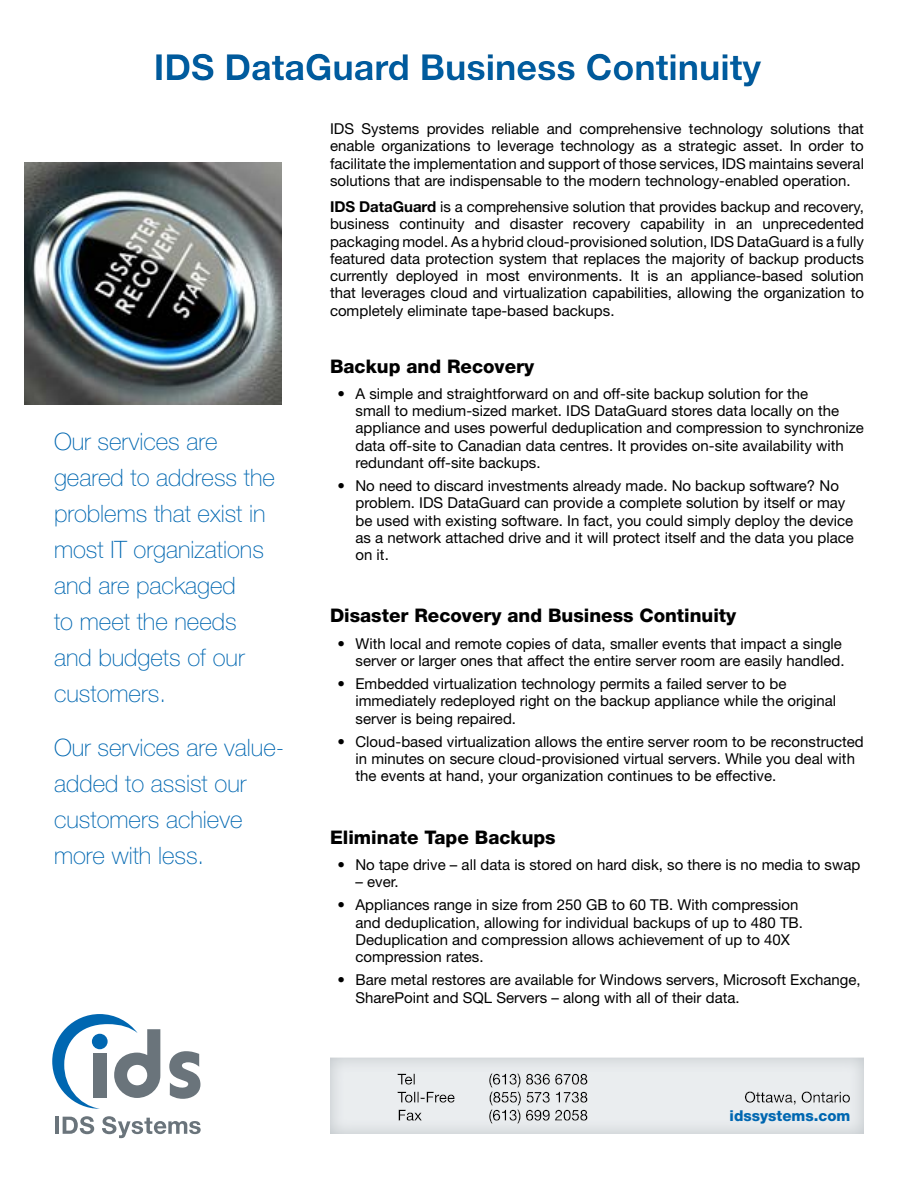
<style>
.page{position:relative;width:918px;height:1188px;background:#fff}
.page>*{position:absolute;margin:0;border:0;box-sizing:border-box;transform-origin:0 0}
.t1{font:700 36px "Helvetica Neue LT Std";color:#0067b1}
.t2{font:100 24px/36px "Helvetica Neue LT Std";color:#0067b1}
.t3{font:800 18.75px "Helvetica Neue LT Std";color:#000}
.t4{font:15px/17.2px "Helvetica Neue LT Std";color:#000}
.t5{font:800 15px "Helvetica Neue LT Std";color:#0067b1}
.s1{font-weight:700}
</style>
<div class="page">
<img style="left:24px;top:163px;width:258px;height:241px">
<div style="left:315px;top:1046px;width:561px;height:88px;background:#6a747b;opacity:.33"></div>
<svg style="left:52px;top:1014px;width:108px;height:95px"></svg>
<div style="left:93px;top:1053px;width:13px;height:45px;background:#6a747b"></div>
<div style="left:92px;top:1034px;width:16px;height:15px;background:#0067b1;border-radius:50%"></div>
<svg style="left:169px;top:1051px;width:31px;height:48px"></svg>
<hr style="left:55px;top:1117px;width:4px;height:17px;background:#6a747b">
<svg style="left:63px;top:1116px;width:31px;height:18px"></svg>
<svg style="left:102px;top:1116px;width:99px;height:22px"></svg>
<div style="left:0;top:43px;width:918px;height:75px;background:#6a747b;opacity:.33"></div>
<h1 class="t1" style="left:154px;top:45px;width:609px">IDS DataGuard Business Continuity</h1>
<h2 class="t2" style="left:54px;top:423px;width:222px">Our services are geared to address the problems that exist in most IT organizations and are packaged<br>to meet the needs and budgets of our customers.</h2>
<h2 class="t2" style="left:54px;top:729px;width:232px">Our services are value&shy;added to assist our customers achieve more with less.</h2>
<p class="t4" style="left:330px;top:120px;width:536px;text-align:justify">IDS Systems provides reliable and comprehensive technology solutions that enable organizations to leverage technology as a strategic asset. In order to facilitate the implementation and support of those services, IDS maintains several solutions that are indispensable to the modern technology-enabled operation.</p>
<p class="t4" style="left:330px;top:198px;width:536px;text-align:justify"><span class="s1">IDS DataGuard</span> is a comprehensive solution that provides backup and recovery, business continuity and disaster recovery capability in an unprecedented packaging model. As a hybrid cloud-provisioned solution, IDS DataGuard is a fully featured data protection system that replaces the majority of backup products currently deployed in most environments. It is an appliance-based solution that leverages cloud and virtualization capabilities, allowing the organization to completely eliminate tape-based backups.</p>
<p class="t3" style="left:330px;top:355px;width:206px">Backup and Recovery</p>
<p class="t4" style="left:356px;top:385px;width:510px;text-indent:-18px">• A simple and straightforward on and off-site backup solution for the<br>small to medium-sized market. IDS DataGuard stores data locally on the appliance and uses powerful deduplication and compression to synchronize data off-site to Canadian data centres. It provides on-site availability with redundant off-site backups.</p>
<p class="t4" style="left:356px;top:477px;width:500px;text-indent:-18px">• No need to discard investments already made. No backup software? No problem. IDS DataGuard can provide a complete solution by itself or may be used with existing software. In fact, you could simply deploy the device as a network attached drive and it will protect itself and the data you place on it.</p>
<p class="t3" style="left:330px;top:604px;width:408px">Disaster Recovery and Business Continuity</p>
<p class="t4" style="left:338px;top:634px;width:509px;text-align:right">• With local and remote copies of data, smaller events that impact a single server or larger ones that affect the entire server room are easily handled.</p>
<p class="t4" style="left:356px;top:675px;width:482px;text-indent:-18px">• Embedded virtualization technology permits a failed server to be immediately redeployed right on the backup appliance while the original server is being repaired.</p>
<p class="t4" style="left:356px;top:733px;width:510px;text-indent:-18px">• Cloud-based virtualization allows the entire server room to be reconstructed in minutes on secure cloud-provisioned virtual servers. While you deal with the events at hand, your organization continues to be effective.</p>
<p class="t3" style="left:330px;top:826px;width:227px">Eliminate Tape Backups</p>
<p class="t4" style="left:338px;top:856px;width:524px">• No tape drive – all data is stored on hard disk, so there is no media to swap</p>
<p class="t4" style="left:356px;top:873px;width:45px">– ever.</p>
<p class="t4" style="left:356px;top:896px;width:449px;text-indent:-18px">• Appliances range in size from 250 GB to 60 TB. With compression and deduplication, allowing for individual backups of up to 480 TB.<br>Deduplication and compression allows achievement of up to 40X compression rates.</p>
<p class="t4" style="left:356px;top:971px;width:507px;text-indent:-18px">• Bare metal restores are available for Windows servers, Microsoft Exchange,<br>SharePoint and SQL Servers – along with all of their data.</p>
<p class="t5" style="left:730px;top:1106px;width:122px">idssystems.com</p>
</div>
